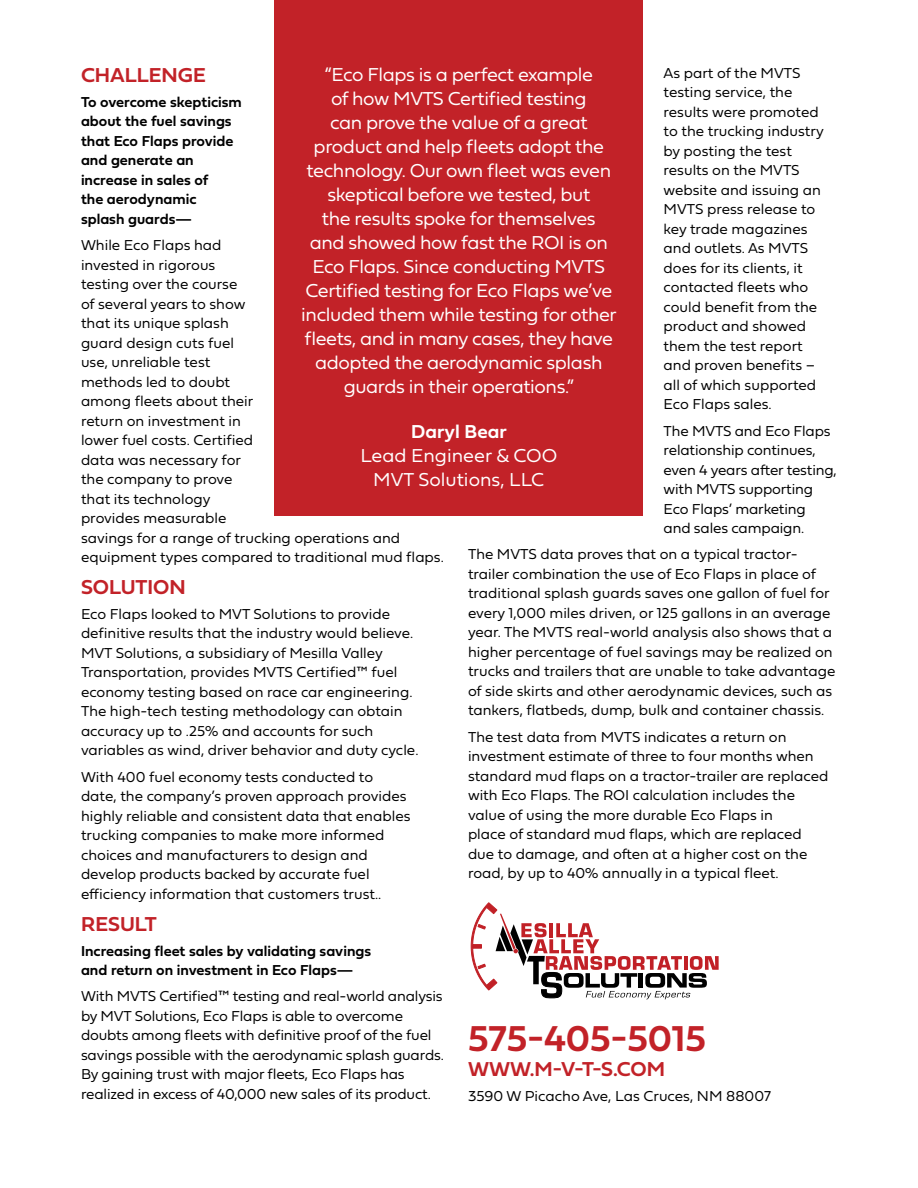
<style>
.page{position:relative;width:918px;height:1188px;background:#fff}
.page>*{position:absolute;margin:0;border:0;box-sizing:border-box;transform-origin:0 0}
.BACK_Subheads{font:37.5px "Fieldwork Geo Demibold";color:#c22228}
.BACK_Subheads-2{font:21px "Fieldwork Geo Demibold";color:#c22228}
.BACK_Quote{font:19.5px/24px "Fieldwork Geo Light";letter-spacing:-.02em;color:#fff;text-align:center}
.BACK_Quote-2{font:19.5px/24px "Fieldwork Geo Light";color:#fff;text-align:center}
.BACK_Body_Copy{font:15px/19.5px "Fieldwork Geo Light";color:#000}
.BACK_Body_Copy_BOLD{font:15px/19.5px "Fieldwork Geo Demibold";color:#000}
.s1{font-family:"Fieldwork Geo Demibold"}
</style>
<div class="page">
<div style="left:274px;top:0;width:369px;height:515px;background:#c22228"></div>
<svg style="left:471px;top:902px;width:248px;height:97px"></svg>
<p class="BACK_Quote" style="left:301px;top:61px;width:317px">“Eco Flaps is a perfect example<br>of how MVTS Certified testing<br>can prove the value of a great product and help fleets adopt the technology. Our own fleet was even skeptical before we tested, but<br>the results spoke for themselves<br>and showed how fast the ROI is on<br>Eco Flaps. Since conducting MVTS<br>Certified testing for Eco Flaps we’ve included them while testing for other fleets, and in many cases, they have adopted the aerodynamic splash guards in their operations.”</p>
<p class="BACK_Quote-2" style="left:360px;top:418px;width:198px"><span class="s1">Daryl Bear<br></span>Lead Engineer &amp; COO</p>
<p class="BACK_Quote-2" style="left:373px;top:466px;width:173px">MVT Solutions, LLC</p>
<p class="BACK_Body_Copy" style="left:664px;top:62px;width:162px">As part of the MVTS testing service, the results were promoted to the trucking industry by posting the test results on the MVTS website and issuing an<br>MVTS press release to key trade magazines and outlets. As MVTS does for its clients, it contacted fleets who could benefit from the product and showed them the test report and proven benefits – all of which supported<br>Eco Flaps sales.</p>
<p class="BACK_Body_Copy" style="left:664px;top:420px;width:175px">The MVTS and Eco Flaps relationship continues, even 4 years after testing, with MVTS supporting<br>Eco Flaps’ marketing<br>and sales campaign.</p>
<p class="BACK_Body_Copy" style="left:468px;top:544px;width:369px">The MVTS data proves that on a typical tractor&shy;trailer combination the use of Eco Flaps in place of traditional splash guards saves one gallon of fuel for every 1,000 miles driven, or 125 gallons in an average year. The MVTS real-world analysis also shows that a higher percentage of fuel savings may be realized on trucks and trailers that are unable to take advantage of side skirts and other aerodynamic devices, such as tankers, flatbeds, dump, bulk and container chassis.</p>
<p class="BACK_Body_Copy" style="left:468px;top:726px;width:362px">The test data from MVTS indicates a return on investment estimate of three to four months when standard mud flaps on a tractor-trailer are replaced with Eco Flaps. The ROI calculation includes the value of using the more durable Eco Flaps in<br>place of standard mud flaps, which are replaced due to damage, and often at a higher cost on the road, by up to 40% annually in a typical fleet.</p>
<p class="BACK_Subheads-2" style="left:81px;top:58px;width:126px">CHALLENGE</p>
<p class="BACK_Body_Copy_BOLD" style="left:81px;top:91px;width:162px">To overcome skepticism about the fuel savings that Eco Flaps provide and generate an increase in sales of<br>the aerodynamic splash guards—</p>
<p class="BACK_Body_Copy" style="left:81px;top:235px;width:364px">While Eco Flaps had<br>invested in rigorous<br>testing over the course<br>of several years to show<br>that its unique splash<br>guard design cuts fuel<br>use, unreliable test<br>methods led to doubt<br>among fleets about their<br>return on investment in<br>lower fuel costs. Certified<br>data was necessary for<br>the company to prove<br>that its technology<br>provides measurable<br>savings for a range of trucking operations and equipment types compared to traditional mud flaps.</p>
<p class="BACK_Subheads-2" style="left:81px;top:571px;width:106px">SOLUTION</p>
<p class="BACK_Body_Copy" style="left:81px;top:603px;width:339px">Eco Flaps looked to MVT Solutions to provide definitive results that the industry would believe.<br>MVT Solutions, a subsidiary of Mesilla Valley Transportation, provides MVTS Certified™ fuel economy testing based on race car engineering.<br>The high-tech testing methodology can obtain accuracy up to .25% and accounts for such variables as wind, driver behavior and duty cycle.</p>
<p class="BACK_Body_Copy" style="left:81px;top:766px;width:331px">With 400 fuel economy tests conducted to date, the company’s proven approach provides highly reliable and consistent data that enables trucking companies to make more informed choices and manufacturers to design and develop products backed by accurate fuel efficiency information that customers trust..</p>
<p class="BACK_Subheads-2" style="left:81px;top:907px;width:77px">RESULT</p>
<p class="BACK_Body_Copy_BOLD" style="left:81px;top:940px;width:292px">Increasing fleet sales by validating savings and return on investment in Eco Flaps—</p>
<p class="BACK_Body_Copy" style="left:81px;top:986px;width:364px">With MVTS Certified™ testing and real-world analysis by MVT Solutions, Eco Flaps is able to overcome doubts among fleets with definitive proof of the fuel savings possible with the aerodynamic splash guards.<br>By gaining trust with major fleets, Eco Flaps has realized in excess of 40,000 new sales of its product.</p>
<p class="BACK_Subheads" style="left:468px;top:1009px;width:240px">575-405-5015</p>
<p class="BACK_Subheads-2" style="left:468px;top:1052px;width:199px">WWW.M-V-T-S.COM</p>
<p class="BACK_Body_Copy" style="left:468px;top:1085px;width:304px">3590 W Picacho Ave, Las Cruces, NM 88007</p>
</div>
